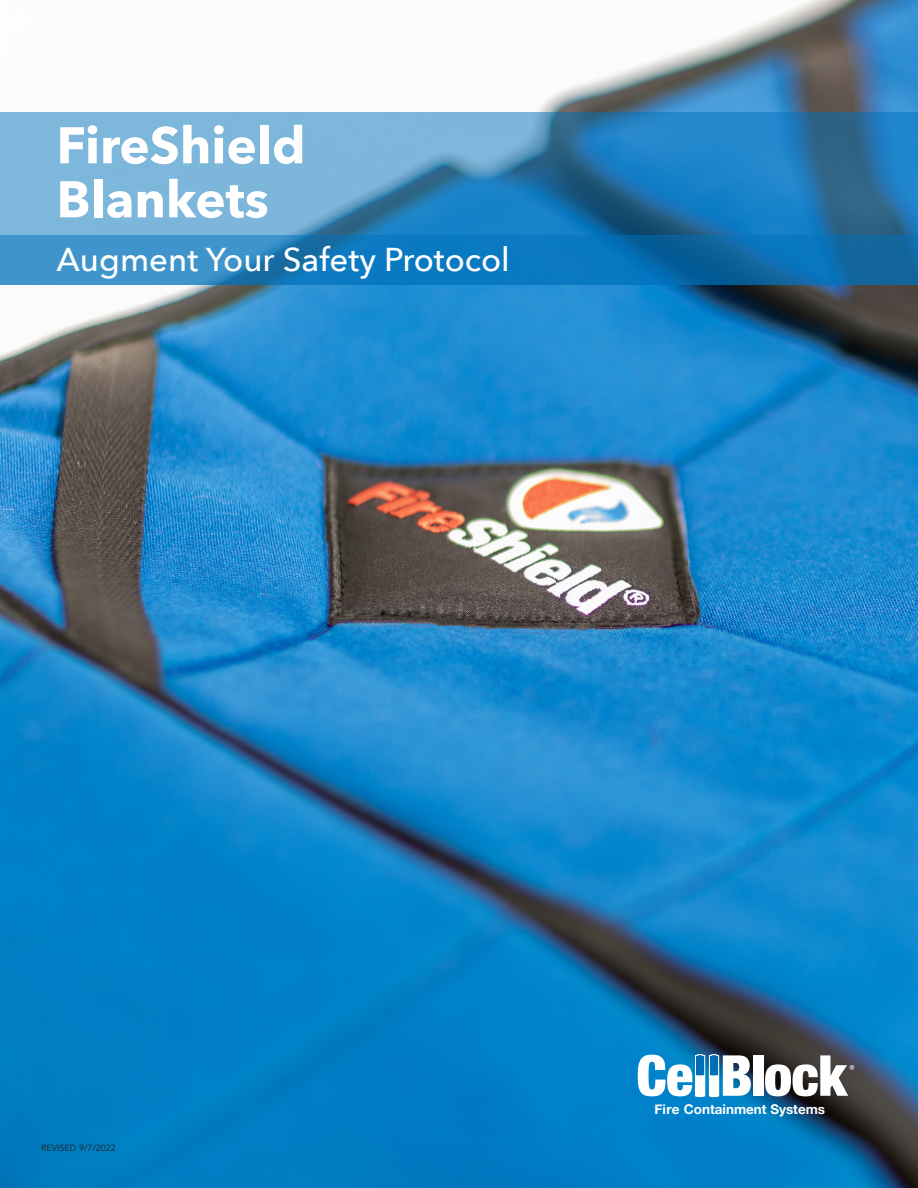
<style>
.page{position:relative;width:918px;height:1188px;background:#fff}
.page>*{position:absolute;margin:0;border:0;box-sizing:border-box;transform-origin:0 0}
.t1{font:700 51px "Avenir Next";color:#fff}
.t2{font:500 33px "Avenir Next";color:#fff}
.t3{font:700 13.5px "Helvetica Neue";color:#fff}
.t4{font:9px "Avenir";color:#231f20}
</style>
<div class="page">
<img style="left:0;top:0;width:918px;height:1188px">
<svg style="left:0;top:112px;width:918px;height:123px;background:#4d94c4"></svg>
<svg style="left:0;top:235px;width:918px;height:50px;background:#197ab9"></svg>
<div style="left:753px;top:1055px;width:10px;height:41px;background:#fff"></div>
<svg style="left:638px;top:1054px;width:113px;height:43px"></svg>
<svg style="left:765px;top:1055px;width:89px;height:41px"></svg>
<p class="t1" style="left:56px;top:101px;width:251px">FireShield</p>
<p class="t1" style="left:56px;top:155px;width:214px">Blankets</p>
<p class="t2" style="left:56px;top:232px;width:455px">Augment Your Safety Protocol</p>
<p class="t4" style="left:41px;top:1142px;width:76px">REVISED 9/7/2022</p>
<p class="t3" style="left:654px;top:1099px;width:172px">Fire Containment Systems</p>
</div>
